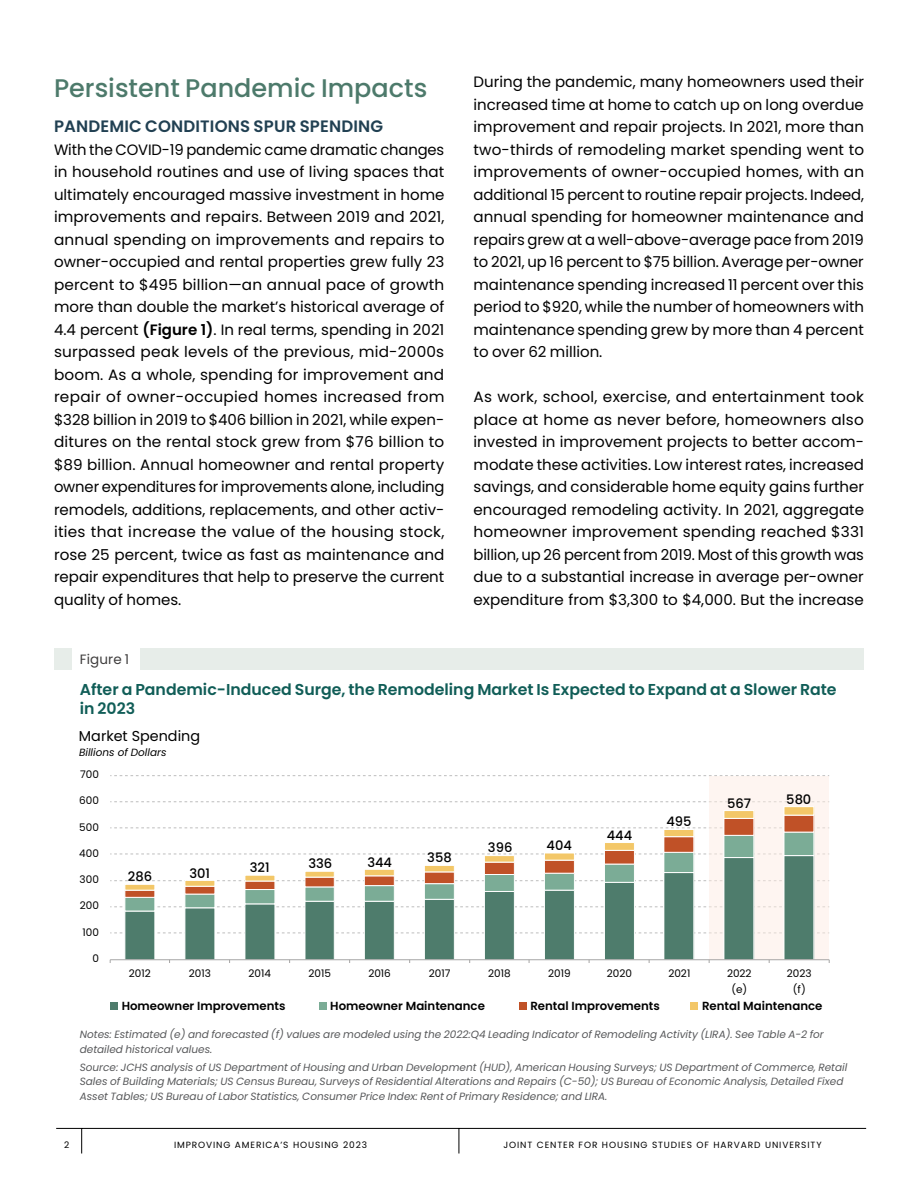
<style>
.page{position:relative;width:918px;height:1188px;background:#fff}
.page>*{position:absolute;margin:0;border:0;box-sizing:border-box;transform-origin:0 0}
.t1{font:500 25.5px "Poppins";color:#4d7a6b}
.t2{font:600 16.5px "Poppins";letter-spacing:.01em;color:#214052}
.t3{font:600 15.75px/19.5px "Poppins";color:#105d57}
.Body_Copy{font:15px/22.5px "Poppins";color:#000;text-align:justify}
.t4{font:14.4px "Poppins";color:#000}
.t5{font:13.5px "Poppins";letter-spacing:.01em;color:#3f3d3d}
.t6{font:500 13.05px "Poppins";color:#000}
.t7{font:600 11.7px "Poppins";color:#000}
.t8{font:italic 10.5px/14.2px "Poppins";color:#58595b}
.t9{font:10.5px/15.6px "Poppins";color:#000;text-align:center}
.t10{font:italic 10.5px "Poppins";color:#000}
.t11{font:9px "Poppins";letter-spacing:.1em;color:#000}
.s1{font-weight:600}
</style>
<div class="page">
<svg style="left:110px;top:775px;width:719px;height:1px"></svg>
<svg style="left:110px;top:801px;width:596px;height:1px"></svg>
<div style="left:111px;top:1003px;width:7px;height:7px;background:#4e7c6c"></div>
<div style="left:319px;top:1003px;width:8px;height:7px;background:#7bac96"></div>
<div style="left:519px;top:1003px;width:7px;height:7px;background:#c05127"></div>
<div style="left:691px;top:1003px;width:7px;height:7px;background:#f3c768"></div>
<div style="left:709px;top:776px;width:120px;height:183px;background:#fef5f1"></div>
<svg style="left:124px;top:912px;width:691px;height:50px"></svg>
<svg style="left:125px;top:898px;width:690px;height:14px"></svg>
<svg style="left:124px;top:891px;width:691px;height:7px"></svg>
<svg style="left:125px;top:807px;width:690px;height:84px"></svg>
<hr style="left:110px;top:959px;width:719px;height:1px;background:#a6a5a5">
<div style="left:54px;top:648px;width:17px;height:21px;background:#e7ede9"></div>
<div style="left:140px;top:648px;width:724px;height:21px;background:#e7ede9"></div>
<hr style="left:474px;top:1128px;width:392px;height:1px;background:#000">
<hr style="left:82px;top:1128px;width:392px;height:1px;background:#000">
<svg style="left:459px;top:1129px;width:1px;height:25px"></svg>
<svg style="left:56px;top:1128px;width:26px;height:26px"></svg>
<h1 class="t1" style="left:54px;top:73px;width:375px">Persistent Pandemic Impacts</h1>
<h2 class="t2" style="left:54px;top:117px;width:331px">PANDEMIC CONDITIONS SPUR SPENDING</h2>
<p class="Body_Copy" style="left:54px;top:138px;width:392px">With the COVID-19 pandemic came dramatic changes in household routines and use of living spaces that ultimately encouraged massive investment in home improvements and repairs. Between 2019 and 2021, annual spending on improvements and repairs to owner-occupied and rental properties grew fully 23 percent to $495 billion—an annual pace of growth more than double the market’s historical average of 4.4 percent <span class="s1">(Figure 1)</span>. In real terms, spending in 2021 surpassed peak levels of the previous, mid-2000s boom. As a whole, spending for improvement and repair of owner-occupied homes increased from $328 billion in 2019 to $406 billion in 2021, while expen&shy;ditures on the rental stock grew from $76 billion to $89 billion. Annual homeowner and rental property owner expenditures for improvements alone, including remodels, additions, replacements, and other activ&shy;ities that increase the value of the housing stock, rose 25 percent, twice as fast as maintenance and repair expenditures that help to preserve the current quality of homes.</p>
<p class="Body_Copy" style="left:474px;top:71px;width:392px">During the pandemic, many homeowners used their increased time at home to catch up on long overdue improvement and repair projects. In 2021, more than two-thirds of remodeling market spending went to improvements of owner-occupied homes, with an additional 15 percent to routine repair projects. Indeed, annual spending for homeowner maintenance and repairs grew at a well-above-average pace from 2019 to 2021, up 16 percent to $75 billion. Average per-owner maintenance spending increased 11 percent over this period to $920, while the number of homeowners with maintenance spending grew by more than 4 percent to over 62 million.</p>
<p class="Body_Copy" style="left:474px;top:386px;width:392px">As work, school, exercise, and entertainment took place at home as never before, homeowners also invested in improvement projects to better accom&shy;modate these activities. Low interest rates, increased savings, and considerable home equity gains further encouraged remodeling activity. In 2021, aggregate homeowner improvement spending reached $331 billion, up 26 percent from 2019. Most of this growth was due to a substantial increase in average per-owner expenditure from $3,300 to $4,000. But the increase</p>
<p class="t5" style="left:80px;top:651px;width:51px">Figure 1</p>
<p class="t3" style="left:80px;top:679px;width:758px">After a Pandemic-Induced Surge, the Remodeling Market Is Expected to Expand at a Slower Rate in 2023</p>
<p class="t4" style="left:79px;top:727px;width:123px">Market Spending</p>
<p class="t10" style="left:79px;top:746px;width:89px">Billions of Dollars</p>
<p class="t9" style="left:80px;top:767px;width:20px">700</p>
<p class="t9" style="left:79px;top:793px;width:21px">600</p>
<p class="t9" style="left:79px;top:819px;width:21px">500</p>
<p class="t9" style="left:79px;top:846px;width:21px">400</p>
<p class="t9" style="left:80px;top:872px;width:21px">300</p>
<p class="t9" style="left:80px;top:898px;width:21px">200</p>
<p class="t9" style="left:82px;top:925px;width:18px">100</p>
<p class="t9" style="left:92px;top:951px;width:8px">0</p>
<p class="t6" style="left:128px;top:869px;width:26px">286</p>
<p class="t6" style="left:189px;top:865px;width:22px">301</p>
<p class="t6" style="left:250px;top:860px;width:21px">321</p>
<p class="t6" style="left:308px;top:856px;width:25px">336</p>
<p class="t6" style="left:367px;top:855px;width:26px">344</p>
<p class="t6" style="left:427px;top:850px;width:26px">358</p>
<p class="t6" style="left:488px;top:840px;width:26px">396</p>
<p class="t6" style="left:547px;top:838px;width:27px">404</p>
<p class="t6" style="left:607px;top:828px;width:27px">444</p>
<p class="t6" style="left:666px;top:814px;width:27px">495</p>
<p class="t6" style="left:727px;top:796px;width:26px">567</p>
<p class="t6" style="left:786px;top:792px;width:27px">580</p>
<p class="t9" style="left:129px;top:966px;width:23px">2012</p>
<p class="t9" style="left:189px;top:966px;width:24px">2013</p>
<p class="t9" style="left:249px;top:966px;width:24px">2014</p>
<p class="t9" style="left:308px;top:966px;width:24px">2015</p>
<p class="t9" style="left:368px;top:966px;width:24px">2016</p>
<p class="t9" style="left:429px;top:966px;width:23px">2017</p>
<p class="t9" style="left:488px;top:966px;width:24px">2018</p>
<p class="t9" style="left:548px;top:966px;width:24px">2019</p>
<p class="t9" style="left:607px;top:966px;width:27px">2020</p>
<p class="t9" style="left:668px;top:966px;width:23px">2021</p>
<p class="t9" style="left:727px;top:966px;width:26px">2022 (e)</p>
<p class="t9" style="left:787px;top:966px;width:26px">2023 (f)</p>
<p class="t7" style="left:122px;top:999px;width:165px">Homeowner Improvements</p>
<p class="t7" style="left:330px;top:999px;width:156px">Homeowner Maintenance</p>
<p class="t7" style="left:530px;top:999px;width:131px">Rental Improvements</p>
<p class="t7" style="left:702px;top:999px;width:122px">Rental Maintenance</p>
<p class="t8" style="left:80px;top:1028px;width:746px">Notes: Estimated (e) and forecasted (f) values are modeled using the 2022:Q4 Leading Indicator of Remodeling Activity (LIRA). See Table A-2 for detailed historical values.</p>
<p class="t8" style="left:80px;top:1060px;width:769px">Source: JCHS analysis of US Department of Housing and Urban Development (HUD), American Housing Surveys; US Department of Commerce, Retail<br>Sales of Building Materials; US Census Bureau, Surveys of Residential Alterations and Repairs (C-50); US Bureau of Economic Analysis, Detailed Fixed<br>Asset Tables; US Bureau of Labor Statistics, Consumer Price Index: Rent of Primary Residence; and LIRA.</p>
<p class="t11" style="left:64px;top:1140px;width:7px">2</p>
<p class="t11" style="left:174px;top:1140px;width:195px">IMPROVING AMERICA’S HOUSING 2023</p>
<p class="t11" style="left:504px;top:1140px;width:320px">JOINT CENTER FOR HOUSING STUDIES OF HARVARD UNIVERSITY</p>
</div>
